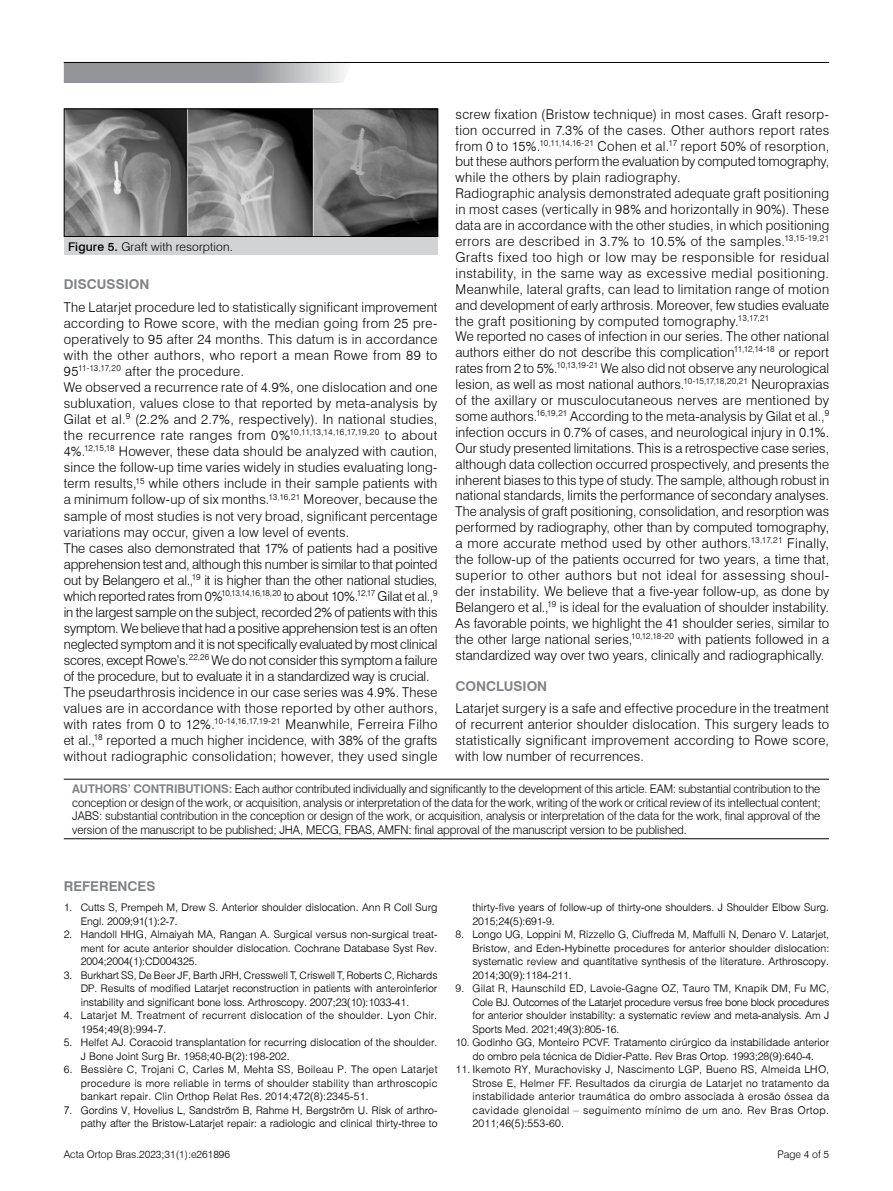
<style>
.page{position:relative;width:893px;height:1191px;background:#fff}
.page>*{position:absolute;margin:0;border:0;box-sizing:border-box;transform-origin:0 0}
.t1{font:300 13.5px/15.9px "Swiss 721 BT";letter-spacing:.015em;color:#000}
.t2{font:700 13.5px "Swiss 721 BT";color:#808285}
.t3{font:300 12px/13.5px "Swiss 721 BT";letter-spacing:-.01em;color:#000;text-align:justify;scale:.96 1}
.t4{font:300 12px "Swiss 721 BT";letter-spacing:.01em;color:#000}
.t5{font:300 10.5px/13.5px "Helvetica";letter-spacing:.005em;color:#000;text-align:justify}
.t6{font:300 10.5px/13.5px "Helvetica";letter-spacing:.025em;color:#000}
.t7{font:300 10.5px "Swiss 721 BT";color:#000}
.s1{font-weight:700;color:#808285}
.s2{font-weight:500}
</style>
<div class="page">
<svg style="left:64px;top:63px;width:281px;height:20px;background:#a2a4a7"></svg>
<hr style="left:64px;top:62px;width:765px;height:1px;background:#000">
<hr style="left:64px;top:779px;width:765px;height:1px;background:#000">
<hr style="left:64px;top:838px;width:765px;height:1px;background:#000">
<img style="left:66px;top:110px;width:370px;height:125px">
<div style="left:64px;top:108px;width:374px;height:129px;border:1px solid #000"></div>
<div style="left:64px;top:237px;width:373px;height:18px;background:#d1d3d4"></div>
<p class="t1" style="left:455px;top:106px;width:375px">screw fixation (Bristow technique) in most cases. Graft resorp&shy;tion occurred in 7.3% of the cases. Other authors report rates from 0 to 15%.<sup>10,11,14,16-21</sup> Cohen et al.<sup>17</sup> report 50% of resorption, but these authors perform the evaluation by computed tomography, while the others by plain radiography.<br>Radiographic analysis demonstrated adequate graft positioning in most cases (vertically in 98% and horizontally in 90%). These data are in accordance with the other studies, in which positioning errors are described in 3.7% to 10.5% of the samples.<sup>13,15-19,21<br></sup>Grafts fixed too high or low may be responsible for residual instability, in the same way as excessive medial positioning.<br>Meanwhile, lateral grafts, can lead to limitation range of motion and development of early arthrosis. Moreover, few studies evaluate the graft positioning by computed tomography.<sup>13,17,21<br></sup>We reported no cases of infection in our series. The other national authors either do not describe this complication<sup>11,12,14-18</sup> or report rates from 2 to 5%.<sup>10,13,19-21</sup> We also did not observe any neurological lesion, as well as most national authors.<sup>10-15,17,18,20,21</sup> Neuropraxias of the axillary or musculocutaneous nerves are mentioned by some authors.<sup>16,19,21</sup> According to the meta-analysis by Gilat et al.,<sup>9 </sup>infection occurs in 0.7% of cases, and neurological injury in 0.1%.<br>Our study presented limitations. This is a retrospective case series, although data collection occurred prospectively, and presents the inherent biases to this type of study. The sample, although robust in national standards, limits the performance of secondary analyses.<br>The analysis of graft positioning, consolidation, and resorption was performed by radiography, other than by computed tomography, a more accurate method used by other authors.<sup>13,17,21</sup> Finally, the follow-up of the patients occurred for two years, a time that, superior to other authors but not ideal for assessing shoul&shy;der instability. We believe that a five-year follow-up, as done by Belangero et al.,<sup>19</sup> is ideal for the evaluation of shoulder instability.<br>As favorable points, we highlight the 41 shoulder series, similar to the other large national series,<sup>10,12,18-20</sup> with patients followed in a standardized way over two years, clinically and radiographically.</p>
<p class="t2" style="left:455px;top:678px;width:93px">CONCLUSION</p>
<p class="t1" style="left:455px;top:700px;width:375px;text-align:justify">Latarjet surgery is a safe and effective procedure in the treatment of recurrent anterior shoulder dislocation. This surgery leads to statistically significant improvement according to Rowe score, with low number of recurrences.</p>
<p class="t3" style="left:72px;top:782px;width:781px"><span class="s1">AUTHORS’ CONTRIBUTIONS:</span> Each author contributed individually and significantly to the development of this article. EAM: substantial contribution to the conception or design of the work, or acquisition, analysis or interpretation of the data for the work, writing of the work or critical review of its intellectual content; JABS: substantial contribution in the conception or design of the work, or acquisition, analysis or interpretation of the data for the work, final approval of the version of the manuscript to be published; JHA, MECG, FBAS, AMFN: final approval of the manuscript version to be published.</p>
<p class="t4" style="left:68px;top:239px;width:166px"><span class="s2">Figure 5.</span> Graft with resorption.</p>
<p class="t2" style="left:64px;top:276px;width:87px">DISCUSSION</p>
<p class="t1" style="left:64px;top:299px;width:375px">The Latarjet procedure led to statistically significant improvement according to Rowe score, with the median going from 25 pre&shy;operatively to 95 after 24 months. This datum is in accordance with the other authors, who report a mean Rowe from 89 to 95<sup>11-13,17,20</sup> after the procedure.<br>We observed a recurrence rate of 4.9%, one dislocation and one subluxation, values close to that reported by meta-analysis by Gilat et al.<sup>9</sup> (2.2% and 2.7%, respectively). In national studies, the recurrence rate ranges from 0%<sup>10,11,13,14,16,17,19,20</sup> to about 4%.<sup>12,15,18</sup> However, these data should be analyzed with caution, since the follow-up time varies widely in studies evaluating long&shy;term results,<sup>15</sup> while others include in their sample patients with a minimum follow-up of six months.<sup>13,16,21</sup> Moreover, because the sample of most studies is not very broad, significant percentage variations may occur, given a low level of events.<br>The cases also demonstrated that 17% of patients had a positive apprehension test and, although this number is similar to that pointed out by Belangero et al.,<sup>19</sup> it is higher than the other national studies, which reported rates from 0%<sup>10,13,14,16,18,20</sup> to about 10%.<sup>12,17</sup> Gilat et al.,<sup>9 </sup>in the largest sample on the subject, recorded 2% of patients with this symptom. We believe that had a positive apprehension test is an often neglected symptom and it is not specifically evaluated by most clinical scores, except Rowe’s.<sup>22,26</sup> We do not consider this symptom a failure of the procedure, but to evaluate it in a standardized way is crucial.<br>The pseudarthrosis incidence in our case series was 4.9%. These values are in accordance with those reported by other authors, with rates from 0 to 12%.<sup>10-14,16,17,19-21</sup> Meanwhile, Ferreira Filho et al.,<sup>18</sup> reported a much higher incidence, with 38% of the grafts without radiographic consolidation; however, they used single</p>
<p class="t2" style="left:64px;top:878px;width:93px">REFERENCES</p>
<p class="t5" style="left:81px;top:900px;width:358px;text-indent:-17px">1. Cutts S, Prempeh M, Drew S. Anterior shoulder dislocation. Ann R Coll Surg<br>Engl. 2009;91(1):2-7.</p>
<p class="t5" style="left:81px;top:927px;width:358px;text-indent:-17px">2. Handoll HHG, Almaiyah MA, Rangan A. Surgical versus non-surgical treat&shy;ment for acute anterior shoulder dislocation. Cochrane Database Syst Rev.<br>2004;2004(1):CD004325.</p>
<p class="t5" style="left:81px;top:967px;width:358px;text-indent:-17px">3. Burkhart SS, De Beer JF, Barth JRH, Cresswell T, Criswell T, Roberts C, Richards DP. Results of modified Latarjet reconstruction in patients with anteroinferior instability and significant bone loss. Arthroscopy. 2007;23(10):1033-41.</p>
<p class="t6" style="left:81px;top:1008px;width:358px;text-indent:-17px">4. Latarjet M. Treatment of recurrent dislocation of the shoulder. Lyon Chir.<br>1954;49(8):994-7.</p>
<p class="t5" style="left:81px;top:1035px;width:358px;text-indent:-17px">5. Helfet AJ. Coracoid transplantation for recurring dislocation of the shoulder.<br>J Bone Joint Surg Br. 1958;40-B(2):198-202.</p>
<p class="t5" style="left:81px;top:1062px;width:358px;text-indent:-17px">6. Bessière C, Trojani C, Carles M, Mehta SS, Boileau P. The open Latarjet procedure is more reliable in terms of shoulder stability than arthroscopic bankart repair. Clin Orthop Relat Res. 2014;472(8):2345-51.</p>
<p class="t5" style="left:64px;top:1102px;width:375px;text-align:right">7. Gordins V, Hovelius L, Sandström B, Rahme H, Bergström U. Risk of arthro&shy;pathy after the Bristow-Latarjet repair: a radiologic and clinical thirty-three to</p>
<p class="t7" style="left:64px;top:1147px;width:168px">Acta Ortop Bras.2023;31(1):e261896</p>
<p class="t5" style="left:472px;top:900px;width:358px">thirty-five years of follow-up of thirty-one shoulders. J Shoulder Elbow Surg.<br>2015;24(5):691-9.</p>
<p class="t5" style="left:472px;top:927px;width:358px;text-indent:-17px">8. Longo UG, Loppini M, Rizzello G, Ciuffreda M, Maffulli N, Denaro V. Latarjet, Bristow, and Eden-Hybinette procedures for anterior shoulder dislocation: systematic review and quantitative synthesis of the literature. Arthroscopy.<br>2014;30(9):1184-211.</p>
<p class="t5" style="left:472px;top:981px;width:358px;text-indent:-17px">9. Gilat R, Haunschild ED, Lavoie-Gagne OZ, Tauro TM, Knapik DM, Fu MC, Cole BJ. Outcomes of the Latarjet procedure versus free bone block procedures for anterior shoulder instability: a systematic review and meta-analysis. Am J Sports Med. 2021;49(3):805-16.</p>
<p class="t5" style="left:455px;top:1035px;width:375px;text-align:center">10. Godinho GG, Monteiro PCVF. Tratamento cirúrgico da instabilidade anterior do ombro pela técnica de Didier-Patte. Rev Bras Ortop. 1993;28(9):640-4.</p>
<p class="t5" style="left:472px;top:1062px;width:358px;text-indent:-17px">11. Ikemoto RY, Murachovisky J, Nascimento LGP, Bueno RS, Almeida LHO, Strose E, Helmer FF. Resultados da cirurgia de Latarjet no tratamento da instabilidade anterior traumática do ombro associada à erosão óssea da cavidade glenoidal – seguimento mínimo de um ano. Rev Bras Ortop.<br>2011;46(5):553-60.</p>
<p class="t7" style="left:778px;top:1147px;width:53px">Page 4 of 5</p>
</div>
